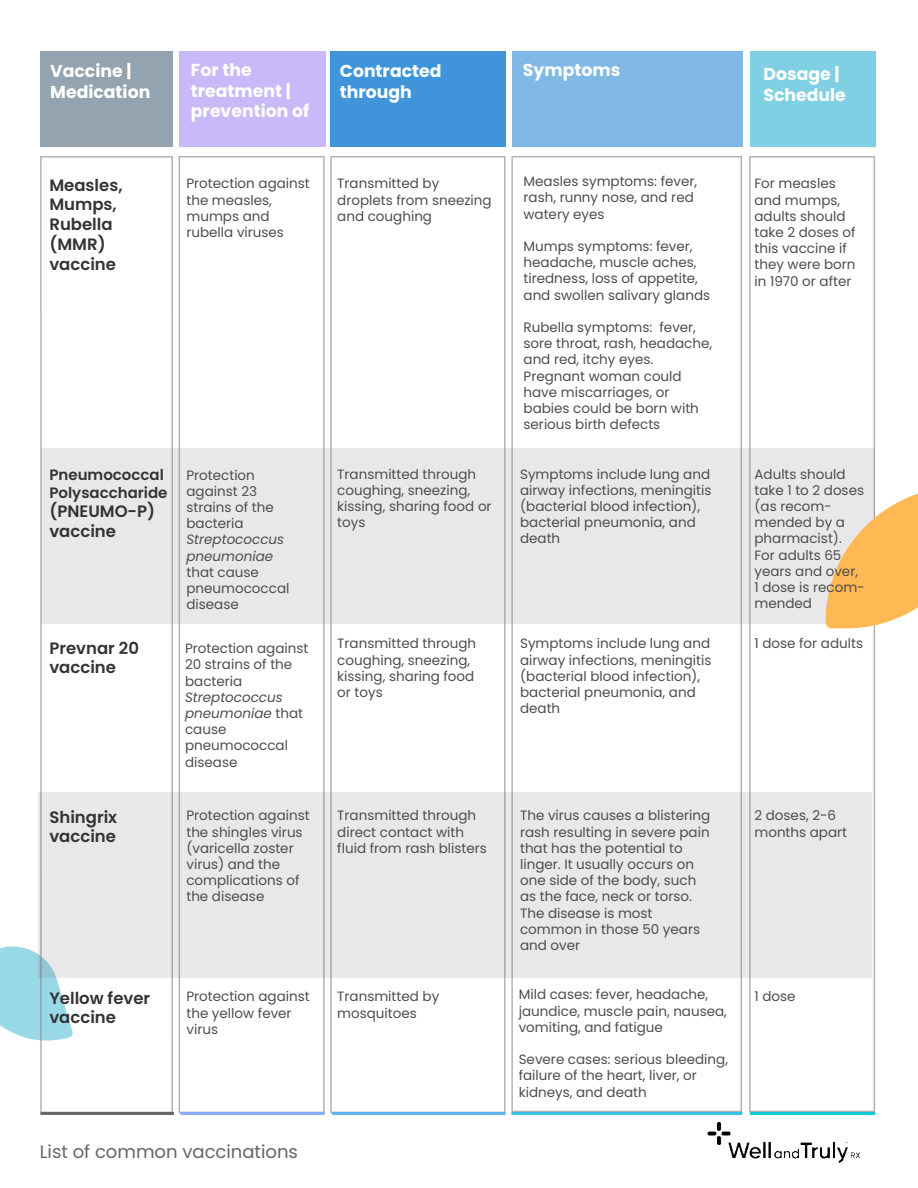
<style>
.page{position:relative;width:918px;height:1188px;background:#fff}
.page>*{position:absolute;margin:0;border:0;box-sizing:border-box;transform-origin:0 0}
.t1{font:18px "Poppins";color:#666}
.t2{font:700 17.25px/20.7px "Poppins";color:#fff}
.t3{font:600 16.5px/19.8px "Poppins";color:#333}
.t4{font:600 15px/18px "Poppins";color:#333}
.t5{font:13.5px/16.2px "Poppins";color:#4d4d4d}
.t6{font:italic 13.5px/16.2px "Poppins";color:#4d4d4d}
.s1{font-style:italic}
</style>
<div class="page">
<div style="left:41px;top:449px;width:834px;height:175px;background:#e8e8e8"></div>
<svg style="left:0;top:946px;width:73px;height:95px;background:#a7ddea"></svg>
<div style="left:749px;top:156px;width:126px;height:956px;border:2px solid #808080"></div>
<div style="left:330px;top:156px;width:175px;height:957px;border:2px solid #808080"></div>
<div style="left:179px;top:156px;width:146px;height:957px;border:2px solid #808080"></div>
<div style="left:40px;top:156px;width:133px;height:957px;border:2px solid #808080"></div>
<div style="left:511px;top:156px;width:231px;height:956px;border:2px solid #808080"></div>
<div style="left:750px;top:51px;width:126px;height:96px;background:#80d0e3"></div>
<div style="left:512px;top:51px;width:231px;height:96px;background:#80b8e6"></div>
<div style="left:331px;top:51px;width:175px;height:96px;background:#4095da"></div>
<div style="left:41px;top:51px;width:132px;height:96px;background:#93a3af"></div>
<div style="left:179px;top:51px;width:146px;height:95px;background:#c8b9f9"></div>
<div style="left:39px;top:793px;width:833px;height:185px;background:#e8e8e8"></div>
<img style="left:664px;top:1084px;width:212px;height:79px">
<svg style="left:825px;top:493px;width:93px;height:136px"></svg>
<hr style="left:750px;top:1112px;width:125px;height:3px;background:#0bc9d5">
<hr style="left:40px;top:1112px;width:134px;height:3px;background:#666">
<hr style="left:180px;top:1112px;width:145px;height:3px;background:#88aafa">
<hr style="left:332px;top:1112px;width:174px;height:3px;background:#5eb4ee">
<hr style="left:511px;top:1112px;width:231px;height:3px;background:#35bfe1">
<p class="t2" style="left:50px;top:62px;width:102px">Vaccine |<br>Medication</p>
<p class="t2" style="left:191px;top:61px;width:120px">For the treatment | prevention of</p>
<p class="t2" style="left:340px;top:62px;width:103px">Contracted through</p>
<p class="t2" style="left:523px;top:61px;width:99px">Symptoms</p>
<p class="t2" style="left:764px;top:65px;width:84px">Dosage |<br>Schedule</p>
<p class="t3" style="left:49px;top:175px;width:75px">Measles,<br>Mumps,<br>Rubella (MMR) vaccine</p>
<p class="t5" style="left:337px;top:176px;width:156px">Transmitted by droplets from sneezing and coughing</p>
<p class="t5" style="left:524px;top:174px;width:175px">Measles symptoms: fever, rash, runny nose, and red watery eyes</p>
<p class="t5" style="left:186px;top:176px;width:125px">Protection against the measles, mumps and rubella viruses</p>
<p class="t5" style="left:524px;top:238px;width:188px">Mumps symptoms: fever, headache, muscle aches, tiredness, loss of appetite, and swollen salivary glands</p>
<p class="t5" style="left:524px;top:319px;width:190px">Rubella symptoms: fever, sore throat, rash, headache, and red, itchy eyes.<br>Pregnant woman could have miscarriages, or babies could be born with serious birth defects</p>
<p class="t4" style="left:49px;top:466px;width:120px">Pneumococcal<br>Polysaccharide</p>
<p class="t3" style="left:49px;top:502px;width:107px">(PNEUMO-P) vaccine</p>
<p class="t3" style="left:49px;top:638px;width:91px">Prevnar 20 vaccine</p>
<p class="t5" style="left:186px;top:467px;width:89px">Protection against 23 strains of the bacteria</p>
<p class="t6" style="left:186px;top:533px;width:99px">Streptococcus pneumoniae</p>
<p class="t5" style="left:186px;top:564px;width:104px">that cause pneumococcal disease</p>
<p class="t5" style="left:185px;top:641px;width:125px">Protection against<br>20 strains of the bacteria</p>
<p class="t5" style="left:185px;top:689px;width:119px"><span class="s1">Streptococcus pneumoniae</span> that cause pneumococcal disease</p>
<p class="t5" style="left:337px;top:466px;width:156px">Transmitted through coughing, sneezing, kissing, sharing food or toys</p>
<p class="t5" style="left:520px;top:466px;width:193px">Symptoms include lung and airway infections, meningitis (bacterial blood infection), bacterial pneumonia, and death</p>
<p class="t5" style="left:337px;top:636px;width:140px">Transmitted through coughing, sneezing, kissing, sharing food or toys</p>
<p class="t5" style="left:520px;top:636px;width:193px">Symptoms include lung and airway infections, meningitis (bacterial blood infection), bacterial pneumonia, and death</p>
<p class="t5" style="left:754px;top:176px;width:103px">For measles and mumps, adults should take 2 doses of this vaccine if they were born in 1970 or after</p>
<p class="t5" style="left:754px;top:466px;width:112px">Adults should take 1 to 2 doses (as recom&shy;mended by a pharmacist).<br>For adults 65 years and over,<br>1 dose is recom&shy;mended</p>
<p class="t5" style="left:754px;top:636px;width:110px">1 dose for adults</p>
<p class="t3" style="left:49px;top:807px;width:69px">Shingrix vaccine</p>
<p class="t5" style="left:186px;top:808px;width:125px">Protection against the shingles virus (varicella zoster virus) and the complications of the disease</p>
<p class="t5" style="left:337px;top:808px;width:151px">Transmitted through direct contact with fluid from rash blisters</p>
<p class="t5" style="left:520px;top:808px;width:192px">The virus causes a blistering rash resulting in severe pain that has the potential to linger. It usually occurs on one side of the body, such as the face, neck or torso.<br>The disease is most common in those 50 years and over</p>
<p class="t5" style="left:754px;top:808px;width:94px">2 doses, 2-6 months apart</p>
<p class="t3" style="left:49px;top:988px;width:102px">Yellow fever vaccine</p>
<p class="t5" style="left:519px;top:987px;width:210px">Mild cases: fever, headache, jaundice, muscle pain, nausea, vomiting, and fatigue</p>
<p class="t5" style="left:519px;top:1052px;width:211px">Severe cases: serious bleeding, failure of the heart, liver, or kidneys, and death</p>
<p class="t5" style="left:337px;top:989px;width:104px">Transmitted by mosquitoes</p>
<p class="t5" style="left:186px;top:989px;width:125px">Protection against the yellow fever virus</p>
<p class="t5" style="left:754px;top:989px;width:43px">1 dose</p>
<h1 class="t1" style="left:40px;top:1141px;width:260px">List of common vaccinations</h1>
</div>
